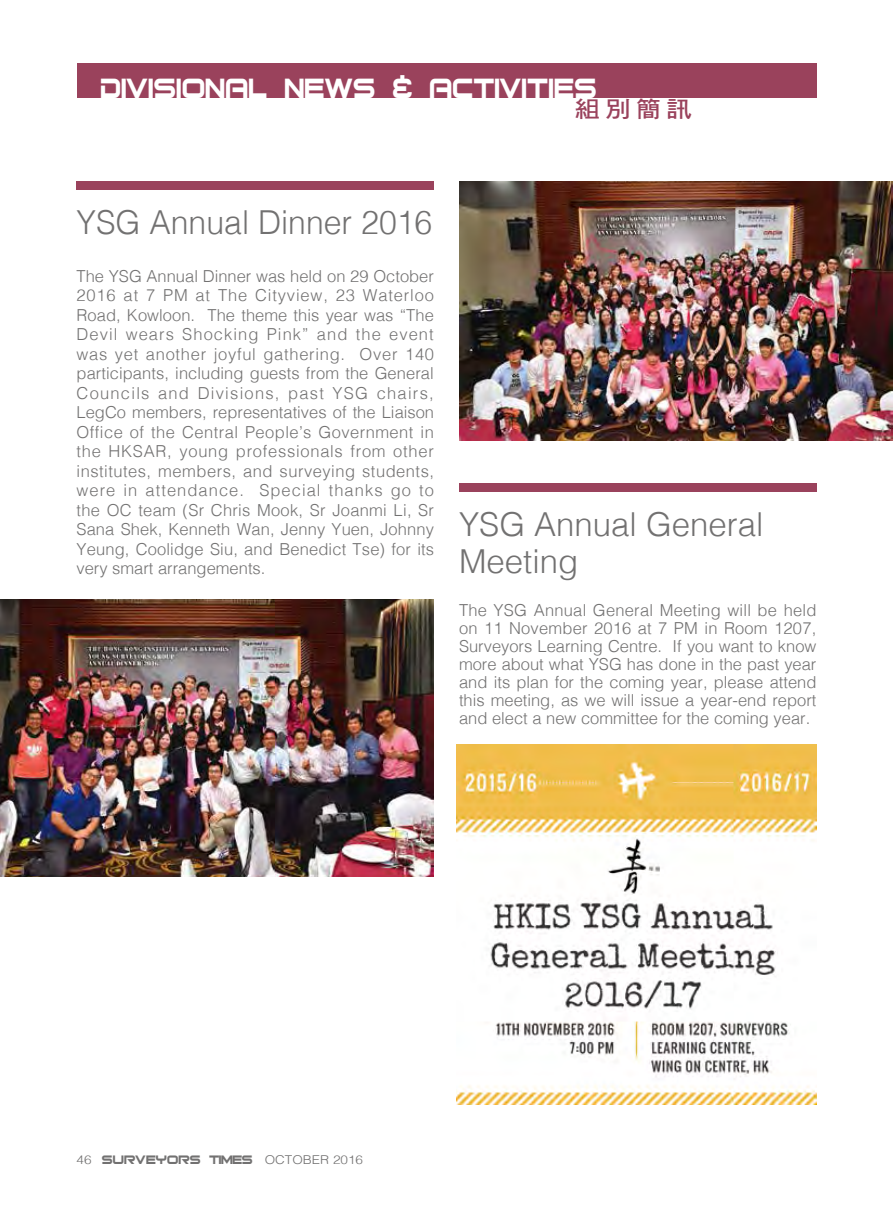
<style>
.page{position:relative;width:893px;height:1217px;background:#fff}
.page>*{position:absolute;margin:0;border:0;box-sizing:border-box;transform-origin:0 0}
.t1{font:37.5px "Bitsumishi";color:#fff;scale:.9 1}
.t2{font:300 33px/37.5px "Helvetica";color:#727171}
.t3{font:22.95px "DF Hei Bd HK BF";color:#9a425c;scale:1.11 1}
.t4{font:300 16.5px/19.5px "Helvetica";color:#727171;text-align:justify}
.t5{font:16.5px "Bitsumishi";color:#727171}
.s1{font-family:"Helvetica";font-weight:300;font-size:12.15px}
</style>
<div class="page">
<div style="left:77px;top:64px;width:739px;height:34px;background:#9a425c"></div>
<div style="left:459px;top:483px;width:357px;height:8px;background:#9a425c"></div>
<img style="left:459px;top:181px;width:434px;height:259px">
<img style="left:457px;top:744px;width:359px;height:359px">
<div style="left:77px;top:181px;width:357px;height:9px;background:#9a425c"></div>
<img style="left:0;top:599px;width:434px;height:277px">
<h1 class="t1" style="left:101px;top:73px;width:553px">DIVISIONAL NEWS &amp; ACTIVITIES</h1>
<h3 class="t3" style="left:575px;top:97px;width:107px">組別簡訊</h3>
<h2 class="t2" style="left:77px;top:201px;width:357px">YSG Annual Dinner 2016</h2>
<p class="t4" style="left:77px;top:265px;width:359px">The YSG Annual Dinner was held on 29 October 2016 at 7 PM at The Cityview, 23 Waterloo Road, Kowloon. The theme this year was “The Devil wears Shocking Pink” and the event was yet another joyful gathering. Over 140 participants, including guests from the General Councils and Divisions, past YSG chairs, LegCo members, representatives of the Liaison Office of the Central People’s Government in the HKSAR, young professionals from other institutes, members, and surveying students, were in attendance. Special thanks go to the OC team (Sr Chris Mook, Sr Joanmi Li, Sr Sana Shek, Kenneth Wan, Jenny Yuen, Johnny Yeung, Coolidge Siu, and Benedict Tse) for its very smart arrangements.</p>
<h2 class="t2" style="left:459px;top:503px;width:306px">YSG Annual General<br>Meeting</h2>
<p class="t4" style="left:459px;top:600px;width:359px;line-height:18px">The YSG Annual General Meeting will be held on 11 November 2016 at 7 PM in Room 1207, Surveyors Learning Centre. If you want to know more about what YSG has done in the past year and its plan for the coming year, please attend this meeting, as we will issue a year-end report and elect a new committee for the coming year.</p>
<p class="t5" style="left:77px;top:1152px;width:288px"><span class="s1">46</span> SURVEYORS TIMES <span class="s1">OCTOBER 2016</span></p>
</div>
